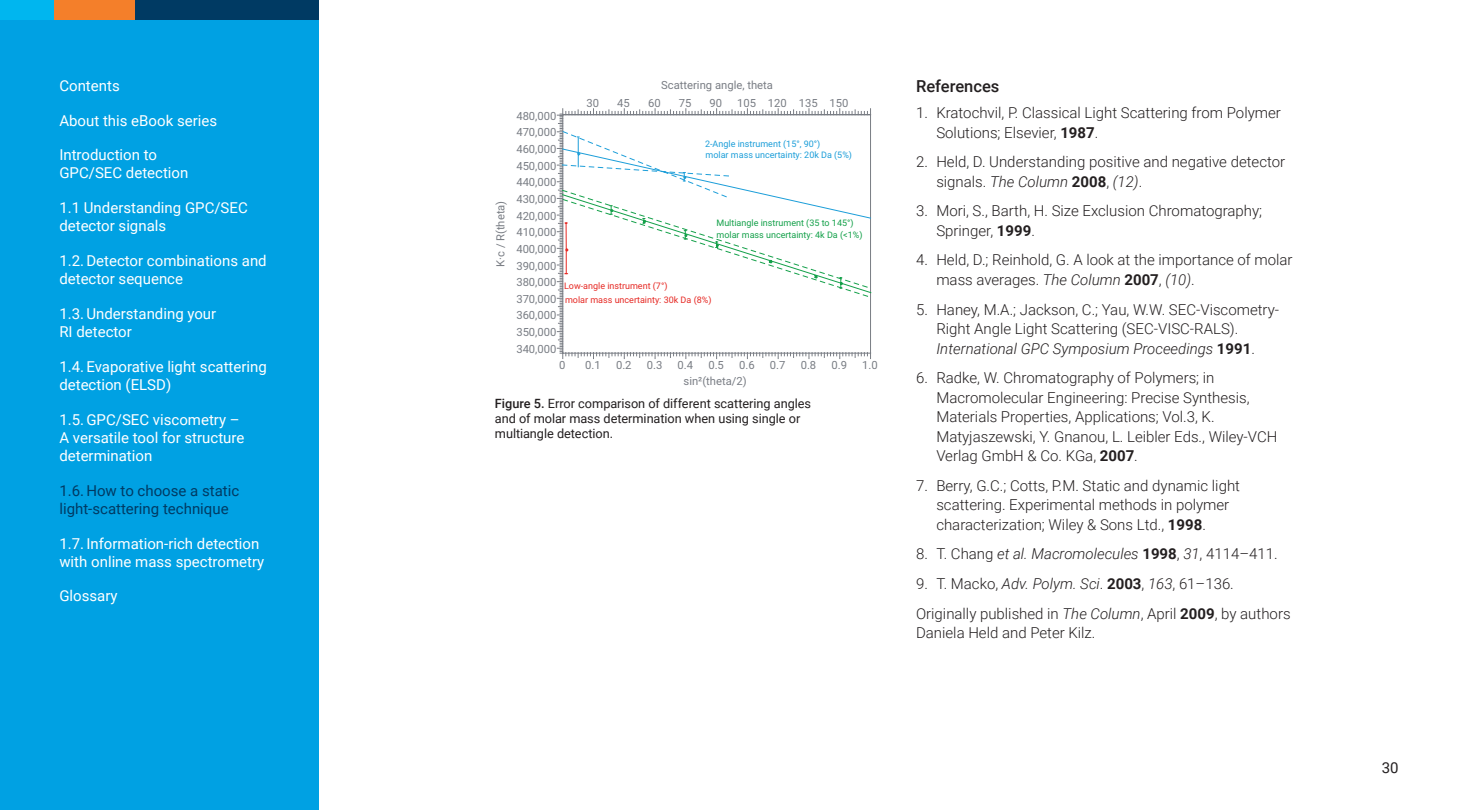
<style>
.page{position:relative;width:1458px;height:810px;background:#fff}
.page>*{position:absolute;margin:0;border:0;box-sizing:border-box;transform-origin:0 0}
.Header_2{font:500 16.5px "Roboto";color:#231f20}
.Indent_for_numbers{font:300 15px/19.5px "Roboto";color:#231f20}
.Contents{font:15px/18px "Roboto";color:#fff}
.Body_text{font:300 15px/19.5px "Roboto";color:#231f20}
.Contents-2{font:15px/18px "Roboto";color:#003a63}
.Indent_for_numbers-2{font:italic 300 15px "Roboto";color:#231f20}
.t1{font:15px "Roboto";color:#231f20}
.t2{font:12.75px/15px "Roboto";letter-spacing:-.005em;color:#231f20}
.t3{font:11.25px "Roboto";color:#797d84}
.t4{font:9px/12.2px "Roboto";color:#13a049}
.t5{font:9px "Roboto";color:#1c9ed9}
.t6{font:9px "Roboto";color:#e62924}
.s1{font-weight:500}
.s2{font-weight:700}
.s3{font-style:italic}
.s4{font-style:normal}
.s5{font-weight:700;font-style:normal}
</style>
<div class="page">
<div style="left:0;top:0;width:319px;height:810px;background:#00a1e3"></div>
<div style="left:0;top:0;width:54px;height:20px;background:#00b6ef"></div>
<div style="left:54px;top:0;width:81px;height:20px;background:#f47f2a"></div>
<div style="left:135px;top:0;width:184px;height:20px;background:#003a63"></div>
<svg style="left:557px;top:109px;width:315px;height:250px"></svg>
<p class="Contents" style="left:59px;top:76px;width:62px">Contents</p>
<p class="Contents" style="left:59px;top:111px;width:159px">About this eBook series</p>
<p class="Contents" style="left:59px;top:145px;width:131px">Introduction to<br>GPC/SEC detection</p>
<p class="Contents" style="left:59px;top:198px;width:190px">1.1 Understanding GPC/SEC detector signals</p>
<p class="Contents" style="left:59px;top:251px;width:209px">1.2.Detector combinations and detector sequence</p>
<p class="Contents" style="left:59px;top:304px;width:158px">1.3.Understanding your<br>RI detector</p>
<p class="Contents" style="left:59px;top:357px;width:209px">1.4. Evaporative light scattering detection (ELSD)</p>
<p class="Contents" style="left:59px;top:410px;width:187px">1.5.GPC/SEC viscometry –<br>A versatile tool for structure determination</p>
<p class="Contents-2" style="left:59px;top:481px;width:181px">1.6. How to choose a static light‑scattering technique</p>
<p class="Contents" style="left:59px;top:534px;width:206px">1.7. Information-rich detection with online mass spectrometry</p>
<p class="Contents" style="left:59px;top:586px;width:60px">Glossary</p>
<p class="t3" style="left:493px;top:267px;width:68px;rotate:-90deg">K·c / R(theta)</p>
<p class="t3" style="left:516px;top:108px;width:42px">480,000</p>
<p class="t3" style="left:516px;top:124px;width:42px">470,000</p>
<p class="t3" style="left:516px;top:141px;width:42px">460,000</p>
<p class="t3" style="left:516px;top:158px;width:42px">450,000</p>
<p class="t3" style="left:516px;top:174px;width:42px">440,000</p>
<p class="t3" style="left:516px;top:191px;width:42px">430,000</p>
<p class="t3" style="left:516px;top:208px;width:42px">420,000</p>
<p class="t3" style="left:516px;top:224px;width:42px">410,000</p>
<p class="t3" style="left:516px;top:241px;width:42px">400,000</p>
<p class="t3" style="left:516px;top:258px;width:42px">390,000</p>
<p class="t3" style="left:516px;top:274px;width:42px">380,000</p>
<p class="t3" style="left:516px;top:291px;width:42px">370,000</p>
<p class="t3" style="left:516px;top:308px;width:42px">360,000</p>
<p class="t3" style="left:516px;top:324px;width:42px">350,000</p>
<p class="t3" style="left:516px;top:341px;width:42px">340,000</p>
<p class="t3" style="left:586px;top:95px;width:14px">30</p>
<p class="t3" style="left:617px;top:95px;width:14px">45</p>
<p class="t3" style="left:661px;top:77px;width:113px">Scattering angle, theta</p>
<p class="t3" style="left:648px;top:95px;width:14px">60</p>
<p class="t3" style="left:679px;top:95px;width:14px">75</p>
<p class="t3" style="left:710px;top:95px;width:14px">90</p>
<p class="t3" style="left:737px;top:95px;width:20px">105</p>
<p class="t3" style="left:768px;top:95px;width:20px">120</p>
<p class="t3" style="left:799px;top:95px;width:20px">135</p>
<p class="t3" style="left:830px;top:95px;width:20px">150</p>
<p class="t5" style="left:705px;top:137px;width:117px">2-Angle instrument (15°, 90°)</p>
<p class="t5" style="left:706px;top:149px;width:148px">molar mass uncertainty: 20k Da (5%)</p>
<p class="t4" style="left:716px;top:217px;width:148px">Multiangle instrument (35 to 145°) molar mass uncertainty: 4k Da (&lt;1%)</p>
<p class="t6" style="left:564px;top:280px;width:105px">Low-angle instrument (7°)</p>
<p class="t6" style="left:565px;top:293px;width:148px">molar mass uncertainty: 30k Da (8%)</p>
<p class="t3" style="left:559px;top:357px;width:8px">0</p>
<p class="t3" style="left:585px;top:357px;width:17px">0.1</p>
<p class="t3" style="left:616px;top:357px;width:17px">0.2</p>
<p class="t3" style="left:647px;top:357px;width:17px">0.3</p>
<p class="t3" style="left:678px;top:357px;width:17px">0.4</p>
<p class="t3" style="left:708px;top:357px;width:17px">0.5</p>
<p class="t3" style="left:739px;top:357px;width:17px">0.6</p>
<p class="t3" style="left:770px;top:357px;width:17px">0.7</p>
<p class="t3" style="left:801px;top:357px;width:17px">0.8</p>
<p class="t3" style="left:832px;top:357px;width:17px">0.9</p>
<p class="t3" style="left:684px;top:373px;width:65px">sin²(theta/2)</p>
<p class="t3" style="left:862px;top:357px;width:17px">1.0</p>
<p class="t2" style="left:495px;top:395px;width:318px"><span class="s1">Figure 5.</span> Error comparison of different scattering angles and of molar mass determination when using single or multiangle detection.</p>
<p class="Header_2" style="left:916px;top:74px;width:85px">References</p>
<p class="Indent_for_numbers" style="left:936px;top:102px;width:346px;text-indent:-20px">1. Kratochvil, P. Classical Light Scattering from Polymer<br>Solutions; Elsevier, <span class="s2">1987</span>.</p>
<p class="Indent_for_numbers" style="left:936px;top:151px;width:350px;text-indent:-20px">2. Held, D. Understanding positive and negative detector signals. <span class="s3">The Column</span> <span class="s2">2008</span>, <span class="s3">(12)</span>.</p>
<p class="Indent_for_numbers" style="left:936px;top:201px;width:327px;text-indent:-20px">3. Mori, S., Barth, H. Size Exclusion Chromatography;<br>Springer, <span class="s2">1999</span>.</p>
<p class="Indent_for_numbers" style="left:936px;top:250px;width:358px;text-indent:-20px">4. Held, D.; Reinhold, G. A look at the importance of molar mass averages. <span class="s3">The Column</span> <span class="s2">2007</span>, <span class="s3">(10)</span>.</p>
<p class="Indent_for_numbers" style="left:936px;top:299px;width:344px;text-indent:-20px">5. Haney, M.A.; Jackson, C.; Yau, W.W. SEC-Viscometry-<br>Right Angle Light Scattering (SEC-VISC-RALS).<br><span class="s3">International GPC Symposium Proceedings</span> <span class="s2">1991</span>.</p>
<p class="Indent_for_numbers" style="left:936px;top:367px;width:343px;text-indent:-20px">6. Radke, W. Chromatography of Polymers; in Macromolecular Engineering: Precise Synthesis, Materials Properties, Applications; Vol.3, K.<br>Matyjaszewski, Y. Gnanou, L. Leibler Eds., Wiley-VCH Verlag GmbH &amp; Co. KGa, <span class="s2">2007</span>.</p>
<p class="Indent_for_numbers" style="left:936px;top:475px;width:305px;text-indent:-20px">7. Berry, G.C.; Cotts, P.M. Static and dynamic light scattering. Experimental methods in polymer characterization; Wiley &amp; Sons Ltd., <span class="s2">1998</span>.</p>
<p class="Indent_for_numbers-2" style="left:916px;top:544px;width:363px"><span class="s4">8. T. Chang</span> et al. Macromolecules <span class="s5">1998</span><span class="s4">,</span> 31<span class="s4">, 4114–411.</span></p>
<p class="Indent_for_numbers" style="left:916px;top:573px;width:319px">9. T. Macko, <span class="s3">Adv. Polym. Sci</span>. <span class="s2">2003</span>, <span class="s3">163</span>, 61–136.</p>
<p class="Body_text" style="left:916px;top:603px;width:376px">Originally published in <span class="s3">The Column</span>, April <span class="s2">2009</span>, by authors<br>Daniela Held and Peter Kilz.</p>
<p class="t1" style="left:1382px;top:757px;width:18px">30</p>
</div>
